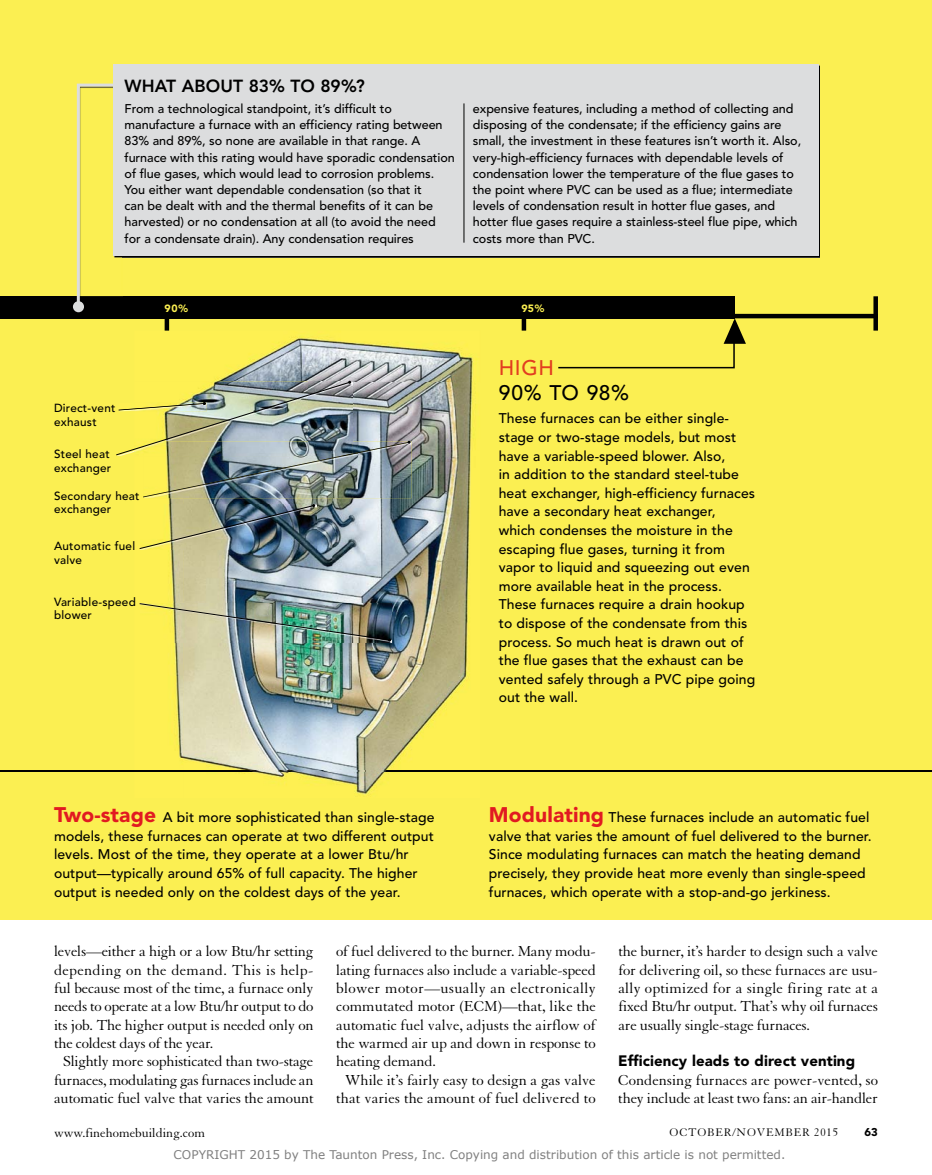
<style>
.page{position:relative;width:932px;height:1175px;background:#fff}
.page>*{position:absolute;margin:0;border:0;box-sizing:border-box;transform-origin:0 0}
.t1{font:500 21px "Avenir LT Std";color:#000}
.t2{font:500 21px "Avenir LT Std";color:#e23d20}
.t3{font:800 17.4px "Avenir LT Std";color:#000}
.t4{font:15.75px/18.3px "Granjon LT Std";letter-spacing:-.015em;color:#000;text-align:justify}
.t5{font:15.75px "Granjon LT Std";letter-spacing:.02em;color:#000}
.t6{font:900 15px "Avenir LT Std";letter-spacing:.005em;color:#000}
.t7{font:500 13.95px/18.6px "Avenir LT Std";letter-spacing:.005em;color:#000}
.t8{font:13.5px "Granjon LT Std";color:#000}
.t9{font:500 12.6px/16.2px "Avenir LT Std";letter-spacing:-.005em;color:#000}
.t10{font:12px "Verdana";color:#808080}
.t11{font:12px "Granjon LT Std";letter-spacing:.07em;color:#000}
.t12{font:500 11.7px/13.2px "Avenir LT Std";letter-spacing:.02em;color:#000}
.t13{font:900 11.25px "Avenir LT Std";color:#000}
.t14{font:900 10.5px "Avenir LT Std";color:#fbef52}
.s1{font-weight:900;font-size:21px;color:#e11a21}
</style>
<div class="page">
<div style="left:0;top:0;width:932px;height:919px;background:#fbef52"></div>
<hr style="left:0;top:770px;width:932px;height:1px;background:#000">
<div style="left:0;top:296px;width:734px;height:22px;background:#000"></div>
<img style="left:164px;top:330px;width:313px;height:52px">
<img style="left:332px;top:382px;width:148px;height:413px">
<img style="left:134px;top:497px;width:49px;height:275px">
<img style="left:183px;top:498px;width:149px;height:282px">
<img style="left:134px;top:770px;width:346px;height:1px">
<svg style="left:556px;top:318px;width:190px;height:51px"></svg>
<hr style="left:165px;top:318px;width:4px;height:12px;background:#000">
<div style="left:873px;top:296px;width:5px;height:34px;background:#000"></div>
<hr style="left:734px;top:314px;width:144px;height:4px;background:#000">
<div style="left:521px;top:318px;width:5px;height:12px;background:#000"></div>
<img style="left:144px;top:441px;width:267px;height:57px">
<img style="left:140px;top:505px;width:176px;height:45px">
<img style="left:139px;top:504px;width:176px;height:45px">
<img style="left:140px;top:604px;width:252px;height:38px">
<img style="left:139px;top:603px;width:252px;height:38px">
<img style="left:116px;top:381px;width:294px;height:116px">
<div style="left:73px;top:301px;width:11px;height:11px;background:#dcddde;border-radius:50%"></div>
<svg style="left:77px;top:84px;width:45px;height:221px"></svg>
<div style="left:113px;top:64px;width:705px;height:192px;background:#dcddde"></div>
<hr style="left:463px;top:103px;width:1px;height:140px;background:#000">
<p class="t3" style="left:124px;top:76px;width:242px">WHAT ABOUT 83% TO 89%?</p>
<p class="t9" style="left:124px;top:101px;width:332px">From a technological standpoint, it’s difficult to manufacture a furnace with an efficiency rating between 83% and 89%, so none are available in that range. A furnace with this rating would have sporadic condensation of flue gases, which would lead to corrosion problems.<br>You either want dependable condensation (so that it<br>can be dealt with and the thermal benefits of it can be harvested) or no condensation at all (to avoid the need for a condensate drain). Any condensation requires</p>
<p class="t9" style="left:473px;top:101px;width:330px">expensive features, including a method of collecting and disposing of the condensate; if the efficiency gains are small, the investment in these features isn’t worth it. Also, very-high-efficiency furnaces with dependable levels of condensation lower the temperature of the flue gases to the point where PVC can be used as a flue; intermediate levels of condensation result in hotter flue gases, and hotter flue gases require a stainless-steel flue pipe, which costs more than PVC.</p>
<p class="t14" style="left:165px;top:302px;width:25px">90%</p>
<p class="t14" style="left:521px;top:302px;width:24px">95%</p>
<p class="t12" style="left:54px;top:402px;width:63px">Direct-vent exhaust</p>
<p class="t12" style="left:54px;top:448px;width:59px">Steel heat exchanger</p>
<p class="t12" style="left:54px;top:490px;width:87px">Secondary heat exchanger</p>
<p class="t12" style="left:54px;top:540px;width:83px">Automatic fuel valve</p>
<p class="t12" style="left:54px;top:595px;width:83px">Variable-speed blower</p>
<p class="t7" style="left:54px;top:808px;width:382px"><span class="s1">Two-stage</span> A bit more sophisticated than single-stage models, these furnaces can operate at two different output levels. Most of the time, they operate at a lower Btu/hr output—typically around 65% of full capacity. The higher output is needed only on the coldest days of the year.</p>
<h1 class="t2" style="left:499px;top:355px;width:57px">HIGH</h1>
<h1 class="t1" style="left:499px;top:381px;width:132px">90% TO 98%</h1>
<p class="t7" style="left:499px;top:409px;width:258px">These furnaces can be either single&shy;stage or two-stage models, but most have a variable-speed blower. Also,<br>in addition to the standard steel-tube heat exchanger, high-efficiency furnaces have a secondary heat exchanger, which condenses the moisture in the escaping flue gases, turning it from vapor to liquid and squeezing out even more available heat in the process.<br>These furnaces require a drain hookup to dispose of the condensate from this process. So much heat is drawn out of the flue gases that the exhaust can be vented safely through a PVC pipe going out the wall.</p>
<p class="t7" style="left:489px;top:808px;width:384px"><span class="s1">Modulating</span> These furnaces include an automatic fuel valve that varies the amount of fuel delivered to the burner.<br>Since modulating furnaces can match the heating demand precisely, they provide heat more evenly than single-speed furnaces, which operate with a stop-and-go jerkiness.</p>
<p class="t4" style="left:54px;top:942px;width:261px">levels—either a high or a low Btu/hr setting</p>
<p class="t5" style="left:54px;top:961px;width:261px">depending on the demand. This is help-</p>
<p class="t4" style="left:54px;top:979px;width:261px">ful because most of the time, a furnace only</p>
<p class="t4" style="left:54px;top:997px;width:261px">needs to operate at a low Btu/hr output to do</p>
<p class="t4" style="left:54px;top:1016px;width:261px">its job. The higher output is needed only on</p>
<p class="t4" style="left:54px;top:1034px;width:161px">the coldest days of the year.</p>
<p class="t4" style="left:63px;top:1052px;width:252px">Slightly more sophisticated than two-stage</p>
<p class="t4" style="left:54px;top:1070px;width:261px">furnaces, modulating gas furnaces include an</p>
<p class="t4" style="left:54px;top:1089px;width:261px">automatic fuel valve that varies the amount</p>
<p class="t4" style="left:336px;top:942px;width:261px">of fuel delivered to the burner. Many modu-</p>
<p class="t4" style="left:336px;top:961px;width:261px">lating furnaces also include a variable-speed</p>
<p class="t5" style="left:336px;top:979px;width:261px">blower motor —usually an electronically</p>
<p class="t4" style="left:336px;top:997px;width:261px">commutated motor (ECM)—that, like the</p>
<p class="t4" style="left:336px;top:1016px;width:261px">automatic fuel valve, adjusts the airflow of</p>
<p class="t4" style="left:336px;top:1034px;width:261px">the warmed air up and down in response to</p>
<p class="t4" style="left:336px;top:1052px;width:101px">heating demand.</p>
<p class="t4" style="left:345px;top:1070px;width:252px">While it’s fairly easy to design a gas valve</p>
<p class="t4" style="left:336px;top:1089px;width:261px">that varies the amount of fuel delivered to</p>
<p class="t4" style="left:618px;top:942px;width:261px">the burner, it’s harder to design such a valve for delivering oil, so these furnaces are usu&shy;ally optimized for a single firing rate at a fixed Btu/hr output. That’s why oil furnaces are usually single-stage furnaces.</p>
<p class="t6" style="left:618px;top:1052px;width:238px">Efficiency leads to direct venting</p>
<p class="t4" style="left:618px;top:1070px;width:261px">Condensing furnaces are power-vented, so they include at least two fans: an air-handler</p>
<p class="t8" style="left:54px;top:1125px;width:152px">www.finehomebuilding.com</p>
<p class="t11" style="left:669px;top:1126px;width:170px">OCTOBER/NOVEMBER 2015</p>
<p class="t13" style="left:864px;top:1125px;width:15px">63</p>
<p class="t10" style="left:174px;top:1146px;width:613px">COPYRIGHT 2015 by The Taunton Press, Inc. Copying and distribution of this article is not permitted.</p>
</div>
